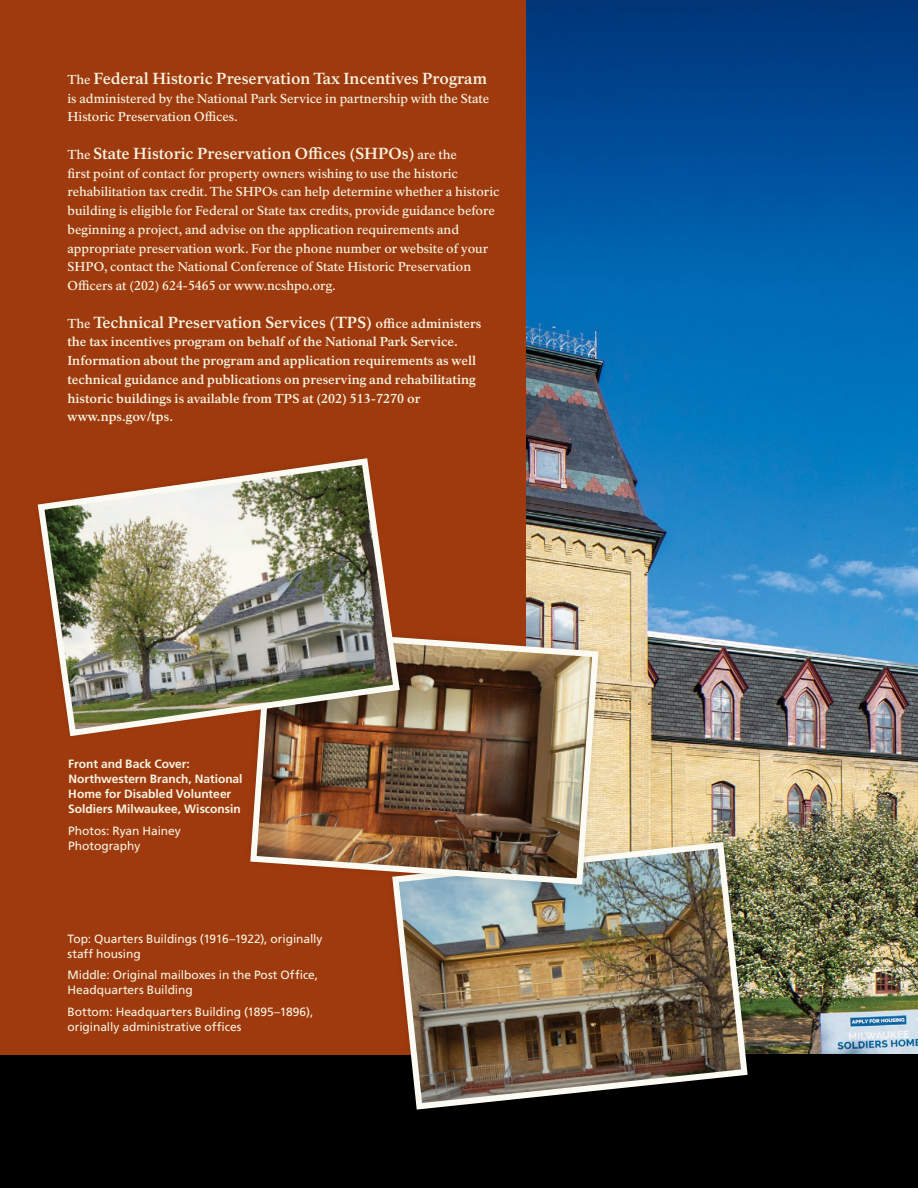
<style>
.page{position:relative;width:918px;height:1188px;background:#fff}
.page>*{position:absolute;margin:0;border:0;box-sizing:border-box;transform-origin:0 0}
.Paragraph_back_cover{font:700 15.75px "NPS Rawlinson OT";letter-spacing:-.005em;color:#f7f4e1}
.Paragraph_back_cover-2{font:500 12.75px/18.8px "NPS Rawlinson OT";letter-spacing:-.005em;color:#f7f4e1}
.Paragraph_back_cover-3{font:700 12.75px/18.8px "NPS Rawlinson OT";letter-spacing:-.005em;color:#f7f4e1}
.photo_credit{font:12px/15px "Frutiger LT Std";letter-spacing:-.005em;color:#f7f4e1}
.photo_credit-2{font:700 12px/15px "Frutiger LT Std";color:#f7f4e1}
.s1{font-weight:500;font-size:12.75px}
.s2{font-size:12.75px}
</style>
<div class="page">
<img style="left:526px;top:281px;width:392px;height:773px">
<div style="left:526px;top:0;width:392px;height:281px;background:linear-gradient(to bottom,#003479,#0068b5)"></div>
<div style="left:0;top:1054px;width:918px;height:134px;background:#000"></div>
<div style="left:0;top:0;width:526px;height:1054px;background:#9f3a0e"></div>
<img style="left:385px;top:835px;width:370px;height:220px">
<img style="left:389px;top:839px;width:362px;height:271px">
<svg style="left:385px;top:621px;width:221px;height:271px"></svg>
<img style="left:250px;top:625px;width:352px;height:263px">
<svg style="left:250px;top:621px;width:156px;height:121px"></svg>
<img style="left:37px;top:458px;width:366px;height:282px">
<p class="Paragraph_back_cover" style="left:68px;top:69px;width:421px"><span class="s1">The</span> Federal Historic Preservation Tax Incentives Program</p>
<p class="Paragraph_back_cover-2" style="left:68px;top:89px;width:423px">is administered by the National Park Service in partnership with the State<br>Historic Preservation Offices.</p>
<p class="Paragraph_back_cover" style="left:68px;top:144px;width:391px"><span class="s1">The</span> State Historic Preservation Offices (SHPOs) <span class="s1">are the</span></p>
<p class="Paragraph_back_cover-2" style="left:68px;top:164px;width:433px">first point of contact for property owners wishing to use the historic rehabilitation tax credit. The SHPOs can help determine whether a historic building is eligible for Federal or State tax credits, provide guidance before beginning a project, and advise on the application requirements and appropriate preservation work. For the phone number or website of your SHPO, contact the National Conference of State Historic Preservation Officers at (202) 624-5465 or www.ncshpo.org.</p>
<p class="Paragraph_back_cover" style="left:68px;top:313px;width:416px"><span class="s1">The</span> Technical Preservation Services (TPS) <span class="s2">office administers</span></p>
<p class="Paragraph_back_cover-3" style="left:68px;top:333px;width:410px">the tax incentives program on behalf of the National Park Service.<br>Information about the program and application requirements as well technical guidance and publications on preserving and rehabilitating historic buildings is available from TPS at (202) 513-7270 or www.nps.gov/tps.</p>
<p class="photo_credit-2" style="left:68px;top:756px;width:176px">Front and Back Cover:<br>Northwestern Branch, National<br>Home for Disabled Volunteer<br>Soldiers Milwaukee, Wisconsin</p>
<p class="photo_credit" style="left:68px;top:823px;width:114px">Photos: Ryan Hainey<br>Photography</p>
<p class="photo_credit" style="left:68px;top:931px;width:257px">Top: Quarters Buildings (1916–1922), originally staff housing</p>
<p class="photo_credit" style="left:68px;top:968px;width:252px">Middle: Original mailboxes in the Post Office,<br>Headquarters Building</p>
<p class="photo_credit" style="left:68px;top:1004px;width:247px">Bottom: Headquarters Building (1895–1896), originally administrative offices</p>
</div>
